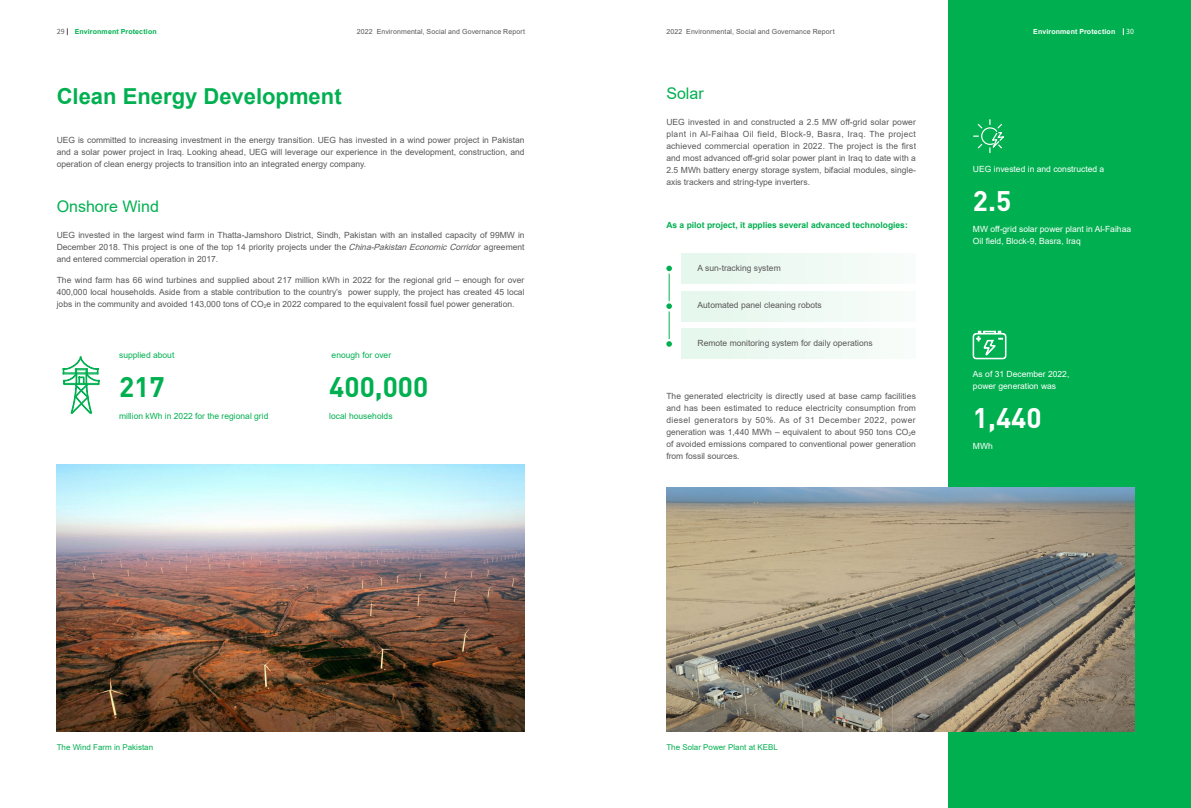
<style>
.page{position:relative;width:1191px;height:808px;background:#fff}
.page>*{position:absolute;margin:0;border:0;box-sizing:border-box;transform-origin:0 0}
.t1{font:700 28px "DIN";color:#00b050}
.t2{font:700 28px "DIN";color:#fff}
.t3{font:700 22px "Arial";color:#00b050}
.t4{font:16px "Arial";color:#00b050}
.t5{font:8.5px/12px "Arial";color:#595757;text-align:justify}
.t6{font:8.5px/12px "Arial";color:#fff}
.t7{font:8.5px "Arial";color:#00b050}
.t8{font:700 8.5px "Arial";color:#00b050}
.t9{font:8px "Arial";color:#00b050}
.t10{font:7px "Arial";letter-spacing:.015em;color:#595757}
.t11{font:700 7px "Arial";letter-spacing:.02em;color:#00b050}
.t12{font:700 7px "Arial";letter-spacing:.02em;color:#fff}
.t13{font:7px "Source Han Sans CN";color:#595757}
.t14{font:7px "Source Han Sans CN";color:#fff}
.s1{font-style:italic}
</style>
<div class="page">
<div style="left:681px;top:253px;width:235px;height:30px;background:#eef9f3"></div>
<div style="left:681px;top:291px;width:235px;height:30px;background:#eef9f3"></div>
<div style="left:681px;top:329px;width:235px;height:30px;background:#eef9f3"></div>
<svg style="left:666px;top:266px;width:6px;height:81px"></svg>
<div style="left:948px;top:0;width:243px;height:808px;background:#00b050"></div>
<img style="left:666px;top:488px;width:468px;height:243px">
<img style="left:57px;top:465px;width:468px;height:266px">
<svg style="left:62px;top:356px;width:38px;height:58px"></svg>
<svg style="left:973px;top:119px;width:31px;height:35px"></svg>
<svg style="left:973px;top:331px;width:33px;height:28px"></svg>
<p class="t13" style="left:57px;top:28px;width:9px">29</p>
<p class="t11" style="left:75px;top:27px;width:84px">Environment Protection</p>
<p class="t10" style="left:357px;top:27px;width:170px">2022 Environmental, Social and Governance Report</p>
<p class="t10" style="left:666px;top:27px;width:170px">2022 Environmental, Social and Governance Report</p>
<h2 class="t3" style="left:57px;top:81px;width:286px">Clean Energy Development</h2>
<p class="t5" style="left:57px;top:134px;width:469px">UEG is committed to increasing investment in the energy transition. UEG has invested in a wind power project in Pakistan and a solar power project in Iraq. Looking ahead, UEG will leverage our experience in the development, construction, and operation of clean energy projects to transition into an integrated energy company.</p>
<h3 class="t4" style="left:57px;top:196px;width:104px">Onshore Wind</h3>
<p class="t5" style="left:57px;top:229px;width:469px">UEG invested in the largest wind farm in Thatta-Jamshoro District, Sindh, Pakistan with an installed capacity of 99MW in December 2018. This project is one of the top 14 priority projects under the <span class="s1">China-PakistanEconomicCorridor</span> agreement and entered commercial operation in 2017.</p>
<p class="t5" style="left:57px;top:274px;width:469px">The wind farm has 66 wind turbines and supplied about 217 million kWh in 2022 for the regional grid – enough for over 400,000 local households. Aside from a stable contribution to the country’s power supply, the project has created 45 local jobs in the community and avoided 143,000 tons of CO<sub>2</sub>e in 2022 compared to the equivalent fossil fuel power generation.</p>
<p class="t7" style="left:119px;top:349px;width:57px">supplied about</p>
<p class="t7" style="left:332px;top:349px;width:61px">enough for over</p>
<h1 class="t1" style="left:119px;top:369px;width:47px">217</h1>
<h1 class="t1" style="left:329px;top:369px;width:101px">400,000</h1>
<p class="t7" style="left:119px;top:410px;width:151px">million kWh in 2022 for the regional grid</p>
<p class="t7" style="left:329px;top:410px;width:65px">local households</p>
<h3 class="t4" style="left:666px;top:82px;width:39px">Solar</h3>
<p class="t5" style="left:666px;top:116px;width:251px">UEG invested in and constructed a 2.5 MW off-grid solar power plant in Al-Faihaa Oil field, Block-9, Basra, Iraq. The project achieved commercial operation in 2022. The project is the first and most advanced off-grid solar power plant in Iraq to date with a 2.5 MWh battery energy storage system, bifacial modules, single&shy;axis trackers and string-type inverters.</p>
<p class="t8" style="left:666px;top:219px;width:243px">As a pilot project, it applies several advanced technologies:</p>
<p class="t5" style="left:697px;top:262px;width:85px">A sun-tracking system</p>
<p class="t5" style="left:697px;top:299px;width:126px">Automated panel cleaning robots</p>
<p class="t5" style="left:697px;top:337px;width:177px">Remote monitoring system for daily operations</p>
<p class="t5" style="left:666px;top:389px;width:251px">The generated electricity is directly used at base camp facilities and has been estimated to reduce electricity consumption from diesel generators by 50%. As of 31 December 2022, power generation was 1,440 MWh – equivalent to about 950 tons CO<sub>2</sub>e of avoided emissions compared to conventional power generation from fossil sources.</p>
<p class="t12" style="left:1033px;top:27px;width:84px">Environment Protection</p>
<p class="t14" style="left:1126px;top:28px;width:9px">30</p>
<p class="t6" style="left:973px;top:163px;width:133px">UEG invested in and constructed a</p>
<h1 class="t2" style="left:973px;top:182px;width:40px">2.5</h1>
<p class="t6" style="left:973px;top:223px;width:160px">MW off-grid solar power plant in Al-Faihaa<br>Oil field, Block-9, Basra, Iraq</p>
<p class="t6" style="left:973px;top:368px;width:98px">As of 31 December 2022, power generation was</p>
<h1 class="t2" style="left:973px;top:399px;width:70px">1,440</h1>
<p class="t6" style="left:973px;top:440px;width:21px">MWh</p>
<p class="t9" style="left:57px;top:741px;width:98px">The Wind Farm in Pakistan</p>
<p class="t9" style="left:666px;top:741px;width:113px">The Solar Power Plant at KEBL</p>
</div>
